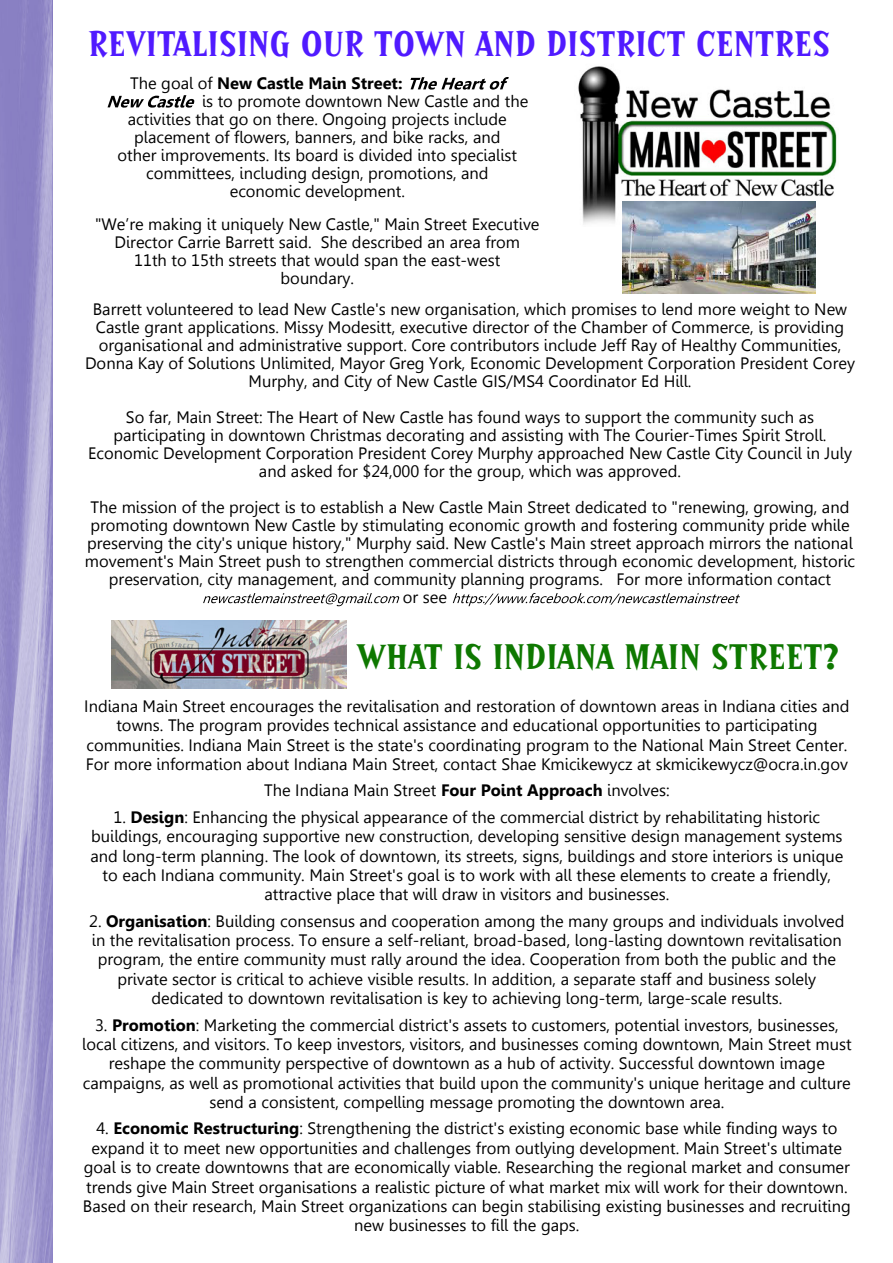
<style>
.page{position:relative;width:893px;height:1263px;background:#fff}
.page>*{position:absolute;margin:0;border:0;box-sizing:border-box;transform-origin:0 0}
.t1{font:36px "Sprocket BT";color:#501aff}
.t2{font:36px "Sprocket BT";color:#0e7800}
.t3{font:16.5px/19.4px "Gisha";color:#000;text-align:center}
.t4{font:700 16.5px "Gisha";color:#000}
.s1{font-weight:400}
.s2{font-weight:700}
</style>
<div class="page">
<img style="left:0;top:0;width:53px;height:1263px">
<svg style="left:203px;top:593px;width:197px;height:13px"></svg>
<svg style="left:453px;top:593px;width:287px;height:13px"></svg>
<svg style="left:410px;top:77px;width:99px;height:13px"></svg>
<svg style="left:108px;top:95px;width:86px;height:13px"></svg>
<img style="left:578px;top:66px;width:259px;height:161px">
<img style="left:622px;top:202px;width:193px;height:91px">
<img style="left:111px;top:620px;width:236px;height:68px">
<h1 class="t1" style="left:88px;top:29px;width:743px">REVITALISING OUR TOWN AND DISTRICT CENTRES</h1>
<p class="t4" style="left:130px;top:77px;width:274px"><span class="s1">The goal of</span> New Castle Main Street:</p>
<p class="t3" style="left:202px;top:93px;width:328px">is to promote downtown New Castle and the</p>
<p class="t3" style="left:128px;top:111px;width:381px">activities that go on there. Ongoing projects include</p>
<p class="t3" style="left:134px;top:129px;width:368px">placement of flowers, banners, and bike racks, and</p>
<p class="t3" style="left:117px;top:147px;width:401px">other improvements. Its board is divided into specialist</p>
<p class="t3" style="left:146px;top:165px;width:344px">committees, including design, promotions, and</p>
<p class="t3" style="left:230px;top:183px;width:177px">economic development.</p>
<p class="t3" style="left:95px;top:217px;width:446px;line-height:18px">"We’re making it uniquely New Castle," Main Street Executive Director Carrie Barrett said. She described an area from<br>11th to 15th streets that would span the east-west<br>boundary.</p>
<p class="t3" style="left:85px;top:302px;width:771px;line-height:18px">Barrett volunteered to lead New Castle's new organisation, which promises to lend more weight to New Castle grant applications. Missy Modesitt, executive director of the Chamber of Commerce, is providing organisational and administrative support. Core contributors include Jeff Ray of Healthy Communities, Donna Kay of Solutions Unlimited, Mayor Greg York, Economic Development Corporation President Corey Murphy, and City of New Castle GIS/MS4 Coordinator Ed Hill.</p>
<p class="t3" style="left:88px;top:410px;width:765px;line-height:18px">So far, Main Street: The Heart of New Castle has found ways to support the community such as participating in downtown Christmas decorating and assisting with The Courier-Times Spirit Stroll.<br>Economic Development Corporation President Corey Murphy approached New Castle City Council in July and asked for $24,000 for the group, which was approved.</p>
<p class="t3" style="left:91px;top:499px;width:760px">The mission of the project is to establish a New Castle Main Street dedicated to "renewing, growing, and</p>
<p class="t3" style="left:90px;top:517px;width:761px">promoting downtown New Castle by stimulating economic growth and fostering community pride while</p>
<p class="t3" style="left:87px;top:535px;width:767px">preserving the city's unique history," Murphy said. New Castle's Main street approach mirrors the national</p>
<p class="t3" style="left:85px;top:553px;width:772px">movement's Main Street push to strengthen commercial districts through economic development, historic</p>
<p class="t3" style="left:109px;top:571px;width:724px">preservation, city management, and community planning programs. For more information contact</p>
<p class="t3" style="left:403px;top:589px;width:46px">or see</p>
<h1 class="t2" style="left:357px;top:641px;width:483px">WHAT IS INDIANA MAIN STREET?</h1>
<p class="t3" style="left:84px;top:698px;width:767px">Indiana Main Street encourages the revitalisation and restoration of downtown areas in Indiana cities and towns. The program provides technical assistance and educational opportunities to participating communities. Indiana Main Street is the state's coordinating program to the National Main Street Center.<br>For more information about Indiana Main Street, contact Shae Kmicikewycz at skmicikewycz@ocra.in.gov</p>
<p class="t3" style="left:264px;top:782px;width:407px">The Indiana Main Street <span class="s2">Four Point Approach</span> involves:</p>
<p class="t3" style="left:90px;top:809px;width:755px">1. <span class="s2">Design</span>: Enhancing the physical appearance of the commercial district by rehabilitating historic buildings, encouraging supportive new construction, developing sensitive design management systems and long-term planning. The look of downtown, its streets, signs, buildings and store interiors is unique to each Indiana community. Main Street's goal is to work with all these elements to create a friendly, attractive place that will draw in visitors and businesses.</p>
<p class="t3" style="left:89px;top:913px;width:757px">2. <span class="s2">Organisation</span>: Building consensus and cooperation among the many groups and individuals involved in the revitalisation process. To ensure a self-reliant, broad-based, long-lasting downtown revitalisation program, the entire community must rally around the idea. Cooperation from both the public and the private sector is critical to achieve visible results. In addition, a separate staff and business solely dedicated to downtown revitalisation is key to achieving long-term, large-scale results.</p>
<p class="t3" style="left:82px;top:1016px;width:771px">3. <span class="s2">Promotion</span>: Marketing the commercial district's assets to customers, potential investors, businesses, local citizens, and visitors. To keep investors, visitors, and businesses coming downtown, Main Street must reshape the community perspective of downtown as a hub of activity. Successful downtown image campaigns, as well as promotional activities that build upon the community's unique heritage and culture send a consistent, compelling message promoting the downtown area.</p>
<p class="t3" style="left:83px;top:1120px;width:769px">4. <span class="s2">Economic Restructuring</span>: Strengthening the district's existing economic base while finding ways to expand it to meet new opportunities and challenges from outlying development. Main Street's ultimate goal is to create downtowns that are economically viable. Researching the regional market and consumer trends give Main Street organisations a realistic picture of what market mix will work for their downtown.<br>Based on their research, Main Street organizations can begin stabilising existing businesses and recruiting new businesses to fill the gaps.</p>
</div>
